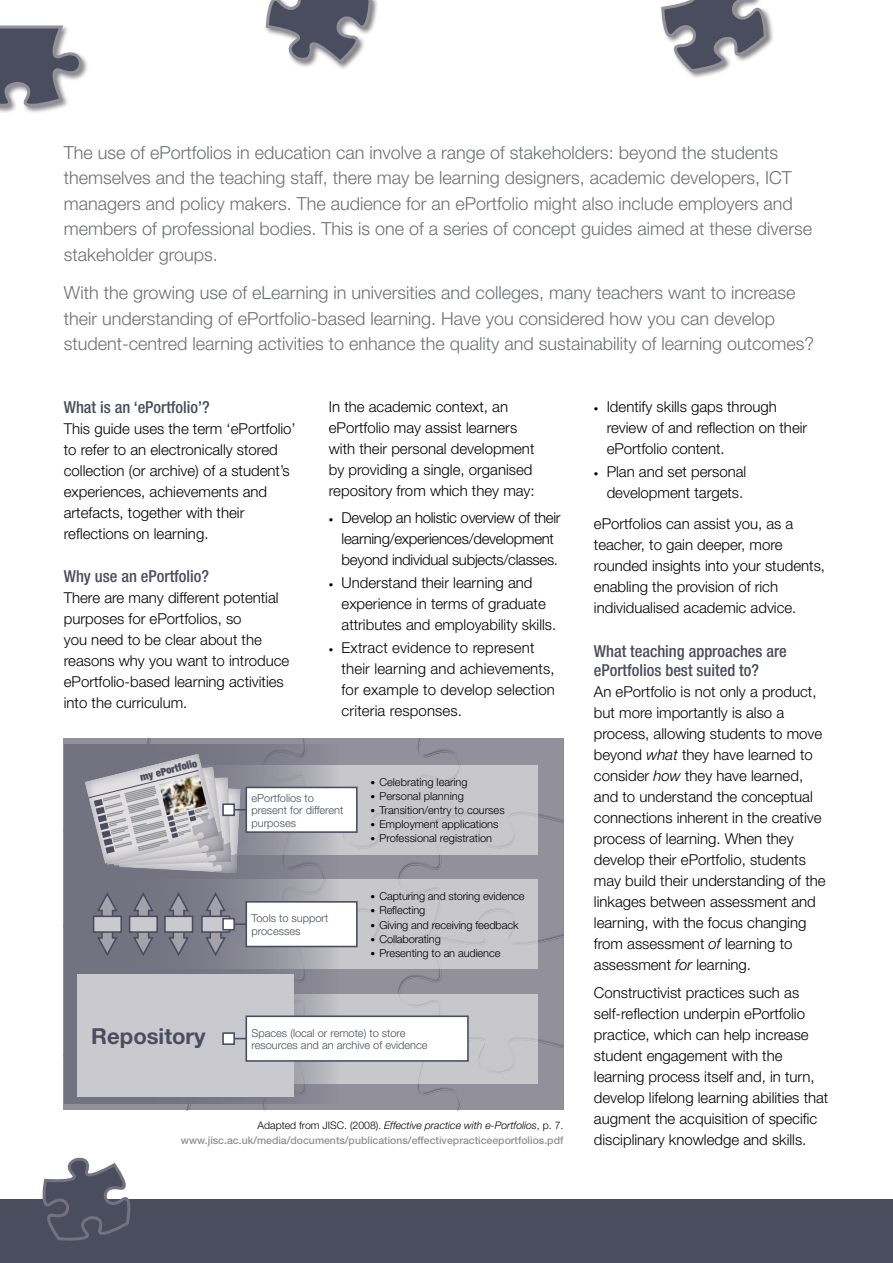
<style>
.page{position:relative;width:893px;height:1263px;background:#fff}
.page>*{position:absolute;margin:0;border:0;box-sizing:border-box;transform-origin:0 0}
.t1{font:700 22.05px "Helvetica Neue";color:#494d5d}
.t2{font:300 18px/25.5px "Helvetica Neue";color:#6d6f71}
.t3{font:500 condensed 16.5px/19.8px "Helvetica Neue";color:#494d5d}
.t4{font:300 15px/21px "Helvetica Neue";color:#000}
.t5{font:300 15px/21px "Helvetica Neue";letter-spacing:-.02em;color:#000}
.t6{font:300 10.95px "Helvetica Neue";color:#000}
.t7{font:300 10.95px/12.6px "Helvetica Neue";color:#494d5d}
.t8{font:500 10.5px/15px "Helvetica Neue";color:#91909b;text-align:right}
.t9{font:900 expanded 10.5px "Helvetica Neue";color:#494d5d}
.s1{font-size:9px}
.s2{font-size:9.45px}
.s3{font-weight:300;color:#000}
.s4{font-weight:300;font-style:italic;color:#000}
.s5{font-style:italic}
</style>
<div class="page">
<div style="left:0;top:1199px;width:893px;height:64px;background:#494d5d"></div>
<svg style="left:42px;top:1157px;width:89px;height:84px"></svg>
<div style="left:64px;top:738px;width:500px;height:372px;background:#91909b"></div>
<div style="left:65px;top:765px;width:473px;height:89px;background:#c7c7cc"></div>
<div style="left:65px;top:994px;width:473px;height:89px;background:#c7c7cc"></div>
<div style="left:65px;top:879px;width:473px;height:90px;background:#c7c7cc"></div>
<svg style="left:65px;top:744px;width:274px;height:360px"></svg>
<div style="left:78px;top:974px;width:216px;height:122px;background:#cac9cf"></div>
<svg style="left:84px;top:752px;width:171px;height:124px"></svg>
<div style="left:222px;top:803px;width:13px;height:13px;background:#fff;border:2px solid #494d5d"></div>
<div style="left:222px;top:1032px;width:13px;height:13px;background:#fff;border:2px solid #494d5d"></div>
<div style="left:246px;top:787px;width:111px;height:45px;background:#fff"></div>
<div style="left:245px;top:787px;width:113px;height:46px;border:2px solid #494d5d"></div>
<div style="left:246px;top:1016px;width:222px;height:45px;background:#fff"></div>
<div style="left:245px;top:1015px;width:224px;height:47px;border:2px solid #494d5d"></div>
<svg style="left:96px;top:890px;width:22px;height:25px"></svg>
<svg style="left:96px;top:933px;width:22px;height:25px"></svg>
<div style="left:93px;top:915px;width:29px;height:18px;background:#cac9cf;border:2px solid #494d5d"></div>
<svg style="left:132px;top:890px;width:22px;height:25px"></svg>
<svg style="left:132px;top:933px;width:22px;height:25px"></svg>
<div style="left:129px;top:915px;width:29px;height:18px;background:#cac9cf;border:2px solid #494d5d"></div>
<svg style="left:167px;top:890px;width:23px;height:25px"></svg>
<svg style="left:167px;top:933px;width:23px;height:25px"></svg>
<div style="left:164px;top:915px;width:29px;height:18px;background:#cac9cf;border:2px solid #494d5d"></div>
<svg style="left:204px;top:890px;width:23px;height:25px"></svg>
<svg style="left:204px;top:933px;width:23px;height:25px"></svg>
<div style="left:201px;top:915px;width:29px;height:18px;background:#cac9cf;border:2px solid #494d5d"></div>
<hr style="left:230px;top:923px;width:25px;height:2px;background:#494d5d">
<div style="left:222px;top:918px;width:13px;height:12px;background:#fff;border:2px solid #494d5d"></div>
<div style="left:246px;top:902px;width:111px;height:44px;background:#fff"></div>
<div style="left:245px;top:901px;width:113px;height:46px;border:2px solid #494d5d"></div>
<div style="left:0;top:24px;width:89px;height:91px;background:#000;opacity:.46"></div>
<svg style="left:0;top:24px;width:83px;height:91px"></svg>
<div style="left:660px;top:0;width:114px;height:79px;background:#000;opacity:.49"></div>
<svg style="left:660px;top:0;width:108px;height:74px"></svg>
<div style="left:264px;top:0;width:115px;height:70px;background:#000;opacity:.49"></div>
<svg style="left:264px;top:0;width:109px;height:65px"></svg>
<p class="t2" style="left:64px;top:139px;width:750px">The use of ePortfolios in education can involve a range of stakeholders: beyond the students themselves and the teaching staff, there may be learning designers, academic developers, ICT managers and policy makers. The audience for an ePortfolio might also include employers and members of professional bodies. This is one of a series of concept guides aimed at these diverse stakeholder groups.</p>
<p class="t2" style="left:64px;top:279px;width:752px">With the growing use of eLearning in universities and colleges, many teachers want to increase their understanding of ePortfolio-based learning. Have you considered how you can develop student-centred learning activities to enhance the quality and sustainability of learning outcomes?</p>
<p class="t3" style="left:64px;top:397px;width:147px">What is an ‘ePortfolio’?</p>
<p class="t4" style="left:64px;top:417px;width:233px">This guide uses the term ‘ePortfolio’ to refer to an electronically stored collection (or archive) of a student’s experiences, achievements and artefacts, together with their reflections on learning.</p>
<p class="t3" style="left:64px;top:566px;width:147px">Why use an ePortfolio?</p>
<p class="t4" style="left:64px;top:587px;width:227px">There are many different potential purposes for ePortfolios, so<br>you need to be clear about the reasons why you want to introduce ePortfolio-based learning activities into the curriculum.</p>
<p class="t4" style="left:329px;top:395px;width:207px">In the academic context, an ePortfolio may assist learners with their personal development by providing a single, organised repository from which they may:</p>
<p class="t5" style="left:342px;top:507px;width:220px;text-indent:-13px"><span class="s1">•</span> Develop an holistic overview of their learning/experiences/development beyond individual subjects/classes.</p>
<p class="t4" style="left:342px;top:572px;width:216px;text-indent:-13px"><span class="s1">•</span> Understand their learning and experience in terms of graduate attributes and employability skills.</p>
<p class="t4" style="left:342px;top:637px;width:215px;text-indent:-13px"><span class="s1">•</span> Extract evidence to represent their learning and achievements, for example to develop selection criteria responses.</p>
<p class="t9" style="left:139px;top:770px;width:60px;rotate:-14deg">my ePortfolio</p>
<h1 class="t1" style="left:91px;top:1022px;width:116px">Repository</h1>
<p class="t7" style="left:252px;top:791px;width:93px">ePortfolios to present for different purposes</p>
<p class="t7" style="left:252px;top:912px;width:78px">Tools to support processes</p>
<p class="t6" style="left:370px;top:775px;width:99px"><span class="s2">•</span> Celebrating learing</p>
<p class="t6" style="left:370px;top:789px;width:95px"><span class="s2">•</span> Personal planning</p>
<p class="t6" style="left:370px;top:803px;width:136px"><span class="s2">•</span> Transition/entry to courses</p>
<p class="t6" style="left:370px;top:818px;width:129px"><span class="s2">•</span> Employment applications</p>
<p class="t6" style="left:370px;top:832px;width:123px"><span class="s2">•</span> Professional registration</p>
<p class="t6" style="left:370px;top:889px;width:155px"><span class="s2">•</span> Capturing and storing evidence</p>
<p class="t6" style="left:370px;top:904px;width:56px"><span class="s2">•</span> Reflecting</p>
<p class="t6" style="left:370px;top:918px;width:149px"><span class="s2">•</span> Giving and receiving feedback</p>
<p class="t6" style="left:370px;top:932px;width:72px"><span class="s2">•</span> Collaborating</p>
<p class="t6" style="left:370px;top:946px;width:131px"><span class="s2">•</span> Presenting to an audience</p>
<p class="t7" style="left:252px;top:1026px;width:156px">Spaces (local or remote) to store</p>
<p class="t7" style="left:252px;top:1039px;width:178px">resources and an archive of evidence</p>
<p class="t8" style="left:181px;top:1118px;width:384px"><span class="s3">Adapted from JISC. (2008).</span> <span class="s4">Effective practice with e-Portfolios</span><span class="s3">, p. 7. </span>www.jisc.ac.uk/media/documents/publications/effectivepracticeeportfolios.pdf</p>
<p class="t4" style="left:607px;top:395px;width:202px;text-indent:-13px"><span class="s1">•</span> Identify skills gaps through review of and reflection on their ePortfolio content.</p>
<p class="t4" style="left:594px;top:460px;width:154px;text-align:right"><span class="s1">•</span> Plan and set personal development targets.</p>
<p class="t4" style="left:594px;top:513px;width:233px">ePortfolios can assist you, as a teacher, to gain deeper, more rounded insights into your students, enabling the provision of rich individualised academic advice.</p>
<p class="t3" style="left:594px;top:640px;width:195px">What teaching approaches are ePortfolios best suited to?</p>
<p class="t4" style="left:594px;top:681px;width:233px">An ePortfolio is not only a product, but more importantly is also a process, allowing students to move beyond <span class="s5">what</span> they have learned to consider <span class="s5">how</span> they have learned, and to understand the conceptual connections inherent in the creative process of learning. When they develop their ePortfolio, students may build their understanding of the linkages between assessment and learning, with the focus changing from assessment <span class="s5">of</span> learning to assessment <span class="s5">for</span> learning.</p>
<p class="t4" style="left:594px;top:981px;width:236px">Constructivist practices such as self-reflection underpin ePortfolio practice, which can help increase student engagement with the learning process itself and, in turn, develop lifelong learning abilities that augment the acquisition of specific disciplinary knowledge and skills.</p>
</div>
